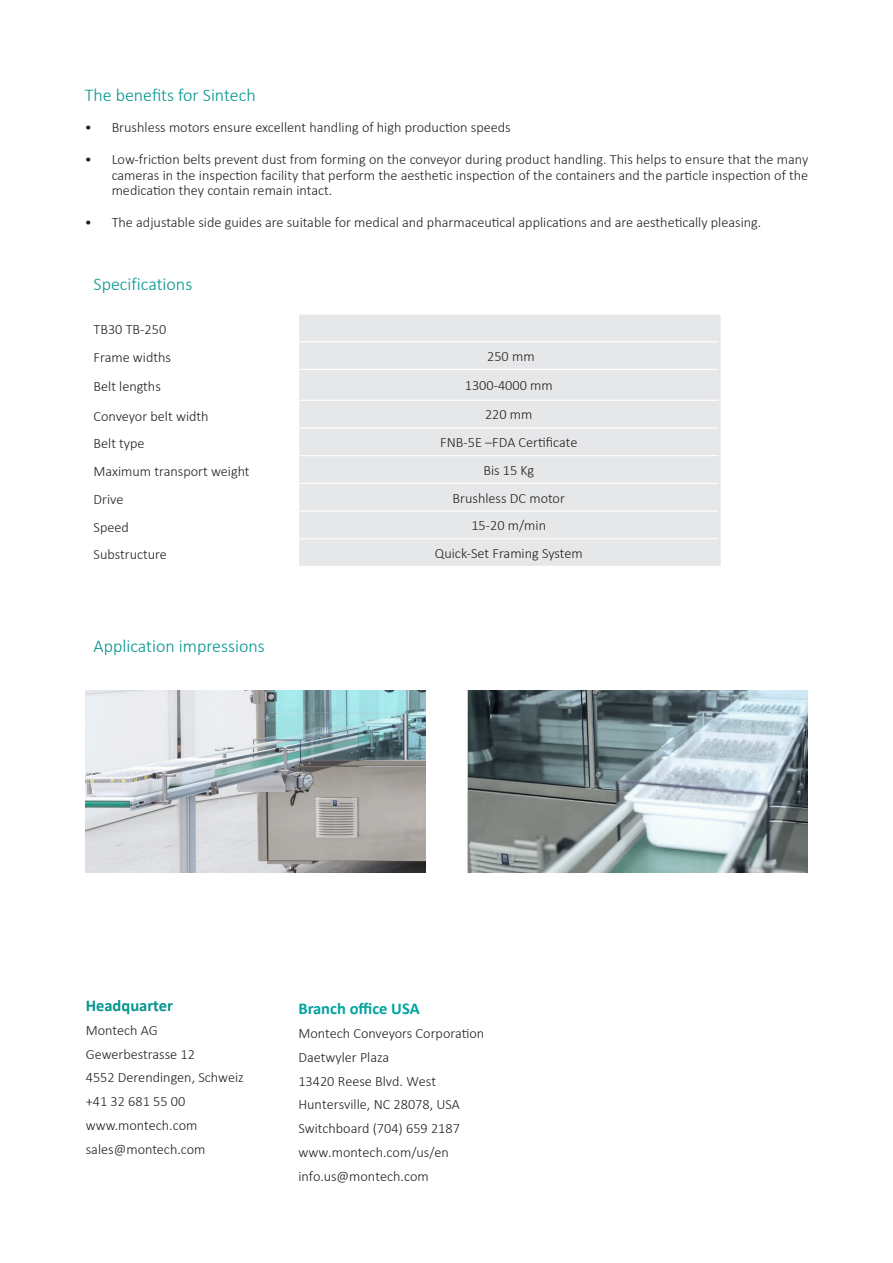
<style>
.page{position:relative;width:893px;height:1263px;background:#fff}
.page>*{position:absolute;margin:0;border:0;box-sizing:border-box;transform-origin:0 0}
.Lauftext{font:300 18px "Calibri";color:#00958e}
.Lauftext_Montech_De{font:300 18px "Calibri";color:#00958e}
.Lauftext_Montech_De-2{font:700 16.5px "Calibri";color:#00a39f}
.Lauftext_Montech_De-3{font:700 16.5px "Calibri";color:#00958e}
.Lauftext_Montech_De-4{font:300 14.25px/15.8px "Calibri";color:#231f20;text-align:justify}
</style>
<div class="page">
<img style="left:85px;top:690px;width:340px;height:183px">
<img style="left:468px;top:690px;width:340px;height:183px">
<div style="left:299px;top:315px;width:422px;height:251px;background:#e6e7e9"></div>
<hr style="left:299px;top:341px;width:419px;height:1px;background:#fff">
<hr style="left:297px;top:369px;width:421px;height:1px;background:#fff">
<hr style="left:297px;top:400px;width:421px;height:1px;background:#fff">
<hr style="left:297px;top:427px;width:421px;height:1px;background:#fff">
<hr style="left:297px;top:455px;width:421px;height:1px;background:#fff">
<hr style="left:297px;top:483px;width:421px;height:1px;background:#fff">
<hr style="left:297px;top:510px;width:421px;height:2px;background:#fff">
<hr style="left:297px;top:538px;width:421px;height:1px;background:#fff">
<p class="Lauftext_Montech_De" style="left:85px;top:84px;width:173px">The benefits for Sintech</p>
<p class="Lauftext_Montech_De-4" style="left:85px;top:120px;width:428px">• Brushless motors ensure excellent handling of high production speeds</p>
<p class="Lauftext_Montech_De-4" style="left:112px;top:151px;width:698px;text-indent:-27px">• Low-friction belts prevent dust from forming on the conveyor during product handling. This helps to ensure that the many cameras in the inspection facility that perform the aesthetic inspection of the containers and the particle inspection of the medication they contain remain intact.</p>
<p class="Lauftext_Montech_De-4" style="left:85px;top:214px;width:678px">• The adjustable side guides are suitable for medical and pharmaceutical applications and are aesthetically pleasing.</p>
<p class="Lauftext" style="left:94px;top:273px;width:100px">Specifications</p>
<p class="Lauftext_Montech_De-4" style="left:94px;top:322px;width:74px">TB30 TB-250</p>
<p class="Lauftext_Montech_De-4" style="left:94px;top:349px;width:79px">Frame widths</p>
<p class="Lauftext_Montech_De-4" style="left:487px;top:348px;width:49px">250 mm</p>
<p class="Lauftext_Montech_De-4" style="left:94px;top:379px;width:69px">Belt lengths</p>
<p class="Lauftext_Montech_De-4" style="left:465px;top:377px;width:89px">1300-4000 mm</p>
<p class="Lauftext_Montech_De-4" style="left:94px;top:408px;width:117px">Conveyor belt width</p>
<p class="Lauftext_Montech_De-4" style="left:485px;top:407px;width:49px">220 mm</p>
<p class="Lauftext_Montech_De-4" style="left:94px;top:436px;width:53px">Belt type</p>
<p class="Lauftext_Montech_De-4" style="left:440px;top:434px;width:139px">FNB-5E –FDA Certificate</p>
<p class="Lauftext_Montech_De-4" style="left:94px;top:463px;width:158px">Maximum transport weight</p>
<p class="Lauftext_Montech_De-4" style="left:483px;top:462px;width:52px">Bis 15 Kg</p>
<p class="Lauftext_Montech_De-4" style="left:94px;top:491px;width:31px">Drive</p>
<p class="Lauftext_Montech_De-4" style="left:453px;top:490px;width:114px">Brushless DC motor</p>
<p class="Lauftext_Montech_De-4" style="left:94px;top:519px;width:37px">Speed</p>
<p class="Lauftext_Montech_De-4" style="left:471px;top:517px;width:76px">15-20 m/min</p>
<p class="Lauftext_Montech_De-4" style="left:94px;top:546px;width:75px">Substructure</p>
<p class="Lauftext_Montech_De-4" style="left:435px;top:545px;width:149px">Quick-Set Framing System</p>
<p class="Lauftext" style="left:94px;top:635px;width:173px">Application impressions</p>
<p class="Lauftext_Montech_De-3" style="left:86px;top:994px;width:89px">Headquarter</p>
<p class="Lauftext_Montech_De-4" style="left:86px;top:1022px;width:73px">Montech AG</p>
<p class="Lauftext_Montech_De-4" style="left:86px;top:1046px;width:111px">Gewerbestrasse 12</p>
<p class="Lauftext_Montech_De-4" style="left:86px;top:1069px;width:160px">4552 Derendingen, Schweiz</p>
<p class="Lauftext_Montech_De-4" style="left:86px;top:1093px;width:101px">+41 32 681 55 00</p>
<p class="Lauftext_Montech_De-4" style="left:86px;top:1117px;width:113px">www.montech.com</p>
<p class="Lauftext_Montech_De-4" style="left:86px;top:1141px;width:121px">sales@montech.com</p>
<p class="Lauftext_Montech_De-2" style="left:298px;top:997px;width:123px">Branch office USA</p>
<p class="Lauftext_Montech_De-4" style="left:298px;top:1025px;width:187px">Montech Conveyors Corporation</p>
<p class="Lauftext_Montech_De-4" style="left:298px;top:1049px;width:92px">Daetwyler Plaza</p>
<p class="Lauftext_Montech_De-4" style="left:298px;top:1073px;width:139px">13420 Reese Blvd. West</p>
<p class="Lauftext_Montech_De-4" style="left:298px;top:1097px;width:163px">Huntersville, NC 28078, USA</p>
<p class="Lauftext_Montech_De-4" style="left:298px;top:1120px;width:163px">Switchboard (704) 659 2187</p>
<p class="Lauftext_Montech_De-4" style="left:298px;top:1144px;width:152px">www.montech.com/us/en</p>
<p class="Lauftext_Montech_De-4" style="left:298px;top:1168px;width:132px">info.us@montech.com</p>
</div>
